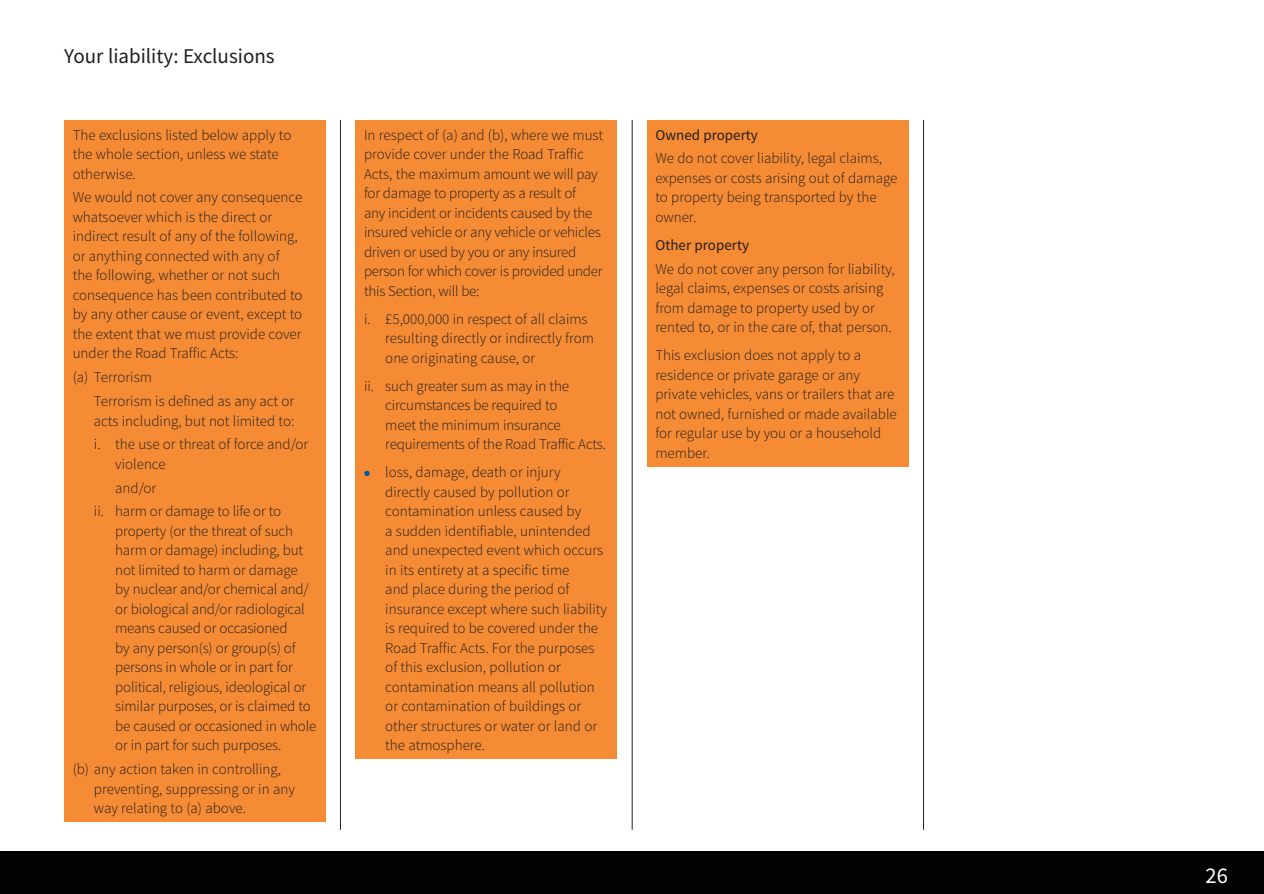
<style>
.page{position:relative;width:1264px;height:894px;background:#fff}
.page>*{position:absolute;margin:0;border:0;box-sizing:border-box;transform-origin:0 0}
.t1{font:22.5px "Source Sans Pro";color:#fff}
.t2{font:21px "Source Sans Pro";color:#231f20}
.t3{font:300 15px/19.5px "Source Sans Pro";color:#231f20}
.t4{font:15px "Source Sans Pro";color:#231f20}
.s1{color:#0158a6}
</style>
<div class="page">
<div style="left:0;top:851px;width:1264px;height:43px;background:#040101"></div>
<hr style="left:340px;top:120px;width:1px;height:710px;background:#231f20">
<hr style="left:632px;top:120px;width:1px;height:710px;background:#231f20">
<hr style="left:923px;top:120px;width:1px;height:710px;background:#231f20">
<div style="left:647px;top:120px;width:261px;height:346px;background:#f58b34"></div>
<div style="left:355px;top:120px;width:262px;height:639px;background:#f58b34"></div>
<div style="left:64px;top:120px;width:262px;height:701px;background:#f58b34"></div>
<h2 class="t2" style="left:64px;top:43px;width:212px">Your liability: Exclusions</h2>
<p class="t3" style="left:73px;top:125px;width:220px">The exclusions listed below apply to the whole section, unless we state otherwise.</p>
<p class="t3" style="left:73px;top:188px;width:231px">We would not cover any consequence whatsoever which is the direct or indirect result of any of the following, or anything connected with any of the following, whether or not such consequence has been contributed to by any other cause or event, except to the extent that we must provide cover under the Road Traffic Acts:</p>
<p class="t3" style="left:94px;top:365px;width:202px;line-height:23.7px;text-indent:-21px">(a) Terrorism<br>Terrorism is defined as any act or</p>
<p class="t3" style="left:94px;top:409px;width:216px;line-height:23.7px">acts including, but not limited to:<br>i. the use or threat of force and/or</p>
<p class="t3" style="left:115px;top:454px;width:52px">violence</p>
<p class="t3" style="left:115px;top:478px;width:43px">and/or</p>
<p class="t3" style="left:94px;top:501px;width:189px">ii. harm or damage to life or to</p>
<p class="t3" style="left:115px;top:521px;width:203px">property (or the threat of such harm or damage) including, but not limited to harm or damage<br>by nuclear and/or chemical and/ or biological and/or radiological means caused or occasioned<br>by any person(s) or group(s) of persons in whole or in part for political, religious, ideological or similar purposes, or is claimed to be caused or occasioned in whole or in part for such purposes.</p>
<p class="t3" style="left:94px;top:759px;width:202px;text-indent:-21px">(b) any action taken in controlling, preventing, suppressing or in any way relating to (a) above.</p>
<p class="t3" style="left:364px;top:125px;width:240px">In respect of (a) and (b), where we must provide cover under the Road Traffic Acts, the maximum amount we will pay for damage to property as a result of<br>any incident or incidents caused by the insured vehicle or any vehicle or vehicles driven or used by you or any insured person for which cover is provided under this Section, will be:</p>
<p class="t3" style="left:385px;top:309px;width:210px;text-indent:-21px">i. £5,000,000 in respect of all claims resulting directly or indirectly from one originating cause, or</p>
<p class="t3" style="left:385px;top:376px;width:222px;text-indent:-21px">ii. such greater sum as may in the circumstances be required to<br>meet the minimum insurance requirements of the Road Traffic Acts.</p>
<p class="t3" style="left:385px;top:462px;width:223px;text-indent:-21px"><span class="s1">●</span> loss, damage, death or injury directly caused by pollution or contamination unless caused by<br>a sudden identifiable, unintended and unexpected event which occurs in its entirety at a specific time<br>and place during the period of insurance except where such liability is required to be covered under the<br>Road Traffic Acts. For the purposes of this exclusion, pollution or contamination means all pollution or contamination of buildings or other structures or water or land or the atmosphere.</p>
<p class="t4" style="left:655px;top:125px;width:104px">Owned property</p>
<p class="t3" style="left:655px;top:149px;width:244px">We do not cover liability, legal claims, expenses or costs arising out of damage to property being transported by the owner.</p>
<p class="t4" style="left:655px;top:235px;width:95px">Other property</p>
<p class="t3" style="left:655px;top:259px;width:241px">We do not cover any person for liability, legal claims, expenses or costs arising from damage to property used by or rented to, or in the care of, that person.</p>
<p class="t3" style="left:655px;top:345px;width:243px">This exclusion does not apply to a residence or private garage or any private vehicles, vans or trailers that are not owned, furnished or made available for regular use by you or a household member.</p>
<h1 class="t1" style="left:1205px;top:861px;width:24px">26</h1>
</div>
